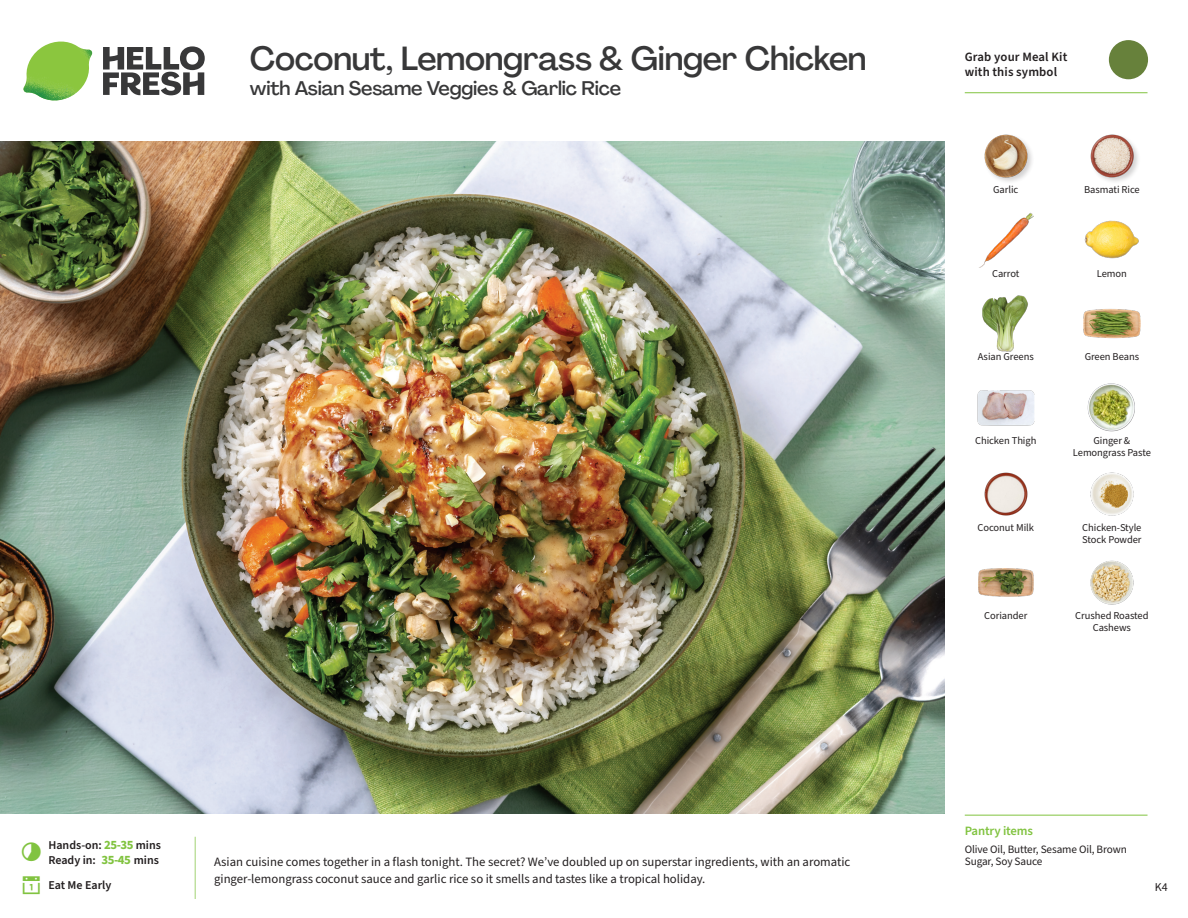
<style>
.page{position:relative;width:1188px;height:918px;background:#fff}
.page>*{position:absolute;margin:0;border:0;box-sizing:border-box;transform-origin:0 0}
._15_Titel_UK{font:500 33px "Agrandir";letter-spacing:-.01em;color:#383839}
._15_Titel_UK-2{font:500 19.5px "Agrandir";letter-spacing:-.01em;color:#383839}
.Step_6_Text_AU{font:12.75px/16.5px "Source Sans Pro";color:#231f20}
.t1{font:600 12.75px/15px "Source Sans Pro";letter-spacing:.01em;color:#231f20}
._04_Headers_Front{font:600 12.75px "Source Sans Pro";letter-spacing:-.01em;color:#81c340}
._04_Intro{font:600 12px "Source Sans Pro";color:#231f20}
.t2{font:12px "Source Sans Pro";color:#231f20}
._05_Pantry{font:11.25px/12px "Source Sans Pro";letter-spacing:-.01em;color:#231f20}
._18_FRONT_ingredient{font:10.5px/12px "Source Sans Pro";letter-spacing:-.005em;color:#231f20;text-align:center}
.s1{font-weight:700;font-size:12.75px;color:#81c340}
</style>
<div class="page">
<svg style="left:103px;top:46px;width:102px;height:49px"></svg>
<img style="left:23px;top:42px;width:69px;height:59px">
<img style="left:0;top:142px;width:945px;height:672px">
<img style="left:1083px;top:309px;width:58px;height:30px">
<img style="left:1088px;top:384px;width:47px;height:48px">
<img style="left:977px;top:390px;width:57px;height:36px">
<img style="left:984px;top:472px;width:44px;height:44px">
<img style="left:1090px;top:560px;width:44px;height:45px">
<img style="left:978px;top:568px;width:56px;height:29px">
<img style="left:982px;top:295px;width:46px;height:57px">
<img style="left:979px;top:212px;width:55px;height:56px">
<img style="left:1084px;top:220px;width:55px;height:39px">
<img style="left:984px;top:134px;width:48px;height:48px">
<img style="left:1090px;top:134px;width:48px;height:48px">
<img style="left:1090px;top:472px;width:44px;height:44px">
<hr style="left:965px;top:815px;width:183px;height:1px;background:#81c340">
<svg style="left:1091px;top:40px;width:58px;height:54px"></svg>
<hr style="left:965px;top:92px;width:183px;height:1px;background:#81c340">
<p class="_15_Titel_UK" style="left:250px;top:38px;width:618px">Coconut, Lemongrass &amp; Ginger Chicken</p>
<p class="_15_Titel_UK-2" style="left:250px;top:76px;width:373px">with Asian Sesame Veggies &amp; Garlic Rice</p>
<p class="_04_Intro" style="left:48px;top:837px;width:114px">Hands-on: <span class="s1">25-35</span> mins</p>
<p class="_04_Intro" style="left:48px;top:852px;width:112px">Ready in: <span class="s1">35-45</span> mins</p>
<p class="_04_Intro" style="left:48px;top:877px;width:64px">Eat Me Early</p>
<p class="Step_6_Text_AU" style="left:214px;top:854px;width:638px">Asian cuisine comes together in a flash tonight. The secret? We’ve doubled up on superstar ingredients, with an aromatic ginger-lemongrass coconut sauce and garlic rice so it smells and tastes like a tropical holiday.</p>
<p class="t1" style="left:965px;top:50px;width:104px">Grab your Meal Kit with this symbol</p>
<p class="_18_FRONT_ingredient" style="left:993px;top:183px;width:27px">Garlic</p>
<p class="_18_FRONT_ingredient" style="left:1084px;top:183px;width:57px">Basmati Rice</p>
<p class="_18_FRONT_ingredient" style="left:992px;top:268px;width:29px">Carrot</p>
<p class="_18_FRONT_ingredient" style="left:1097px;top:268px;width:32px">Lemon</p>
<p class="_18_FRONT_ingredient" style="left:978px;top:351px;width:58px">Asian Greens</p>
<p class="_18_FRONT_ingredient" style="left:1085px;top:351px;width:56px">Green Beans</p>
<p class="_18_FRONT_ingredient" style="left:975px;top:435px;width:63px">Chicken Thigh</p>
<p class="_18_FRONT_ingredient" style="left:1073px;top:435px;width:79px">Ginger &amp;<br>Lemongrass Paste</p>
<p class="_18_FRONT_ingredient" style="left:978px;top:521px;width:58px">Coconut Milk</p>
<p class="_18_FRONT_ingredient" style="left:1082px;top:521px;width:61px;text-align:left">Chicken-Style<br>Stock Powder</p>
<p class="_18_FRONT_ingredient" style="left:984px;top:610px;width:45px">Coriander</p>
<p class="_18_FRONT_ingredient" style="left:1075px;top:610px;width:75px">Crushed Roasted<br>Cashews</p>
<p class="_04_Headers_Front" style="left:965px;top:822px;width:70px">Pantry items</p>
<p class="_05_Pantry" style="left:965px;top:844px;width:164px">Olive Oil, Butter, Sesame Oil, Brown<br>Sugar, Soy Sauce</p>
<p class="t2" style="left:1155px;top:879px;width:15px">K4</p>
</div>
